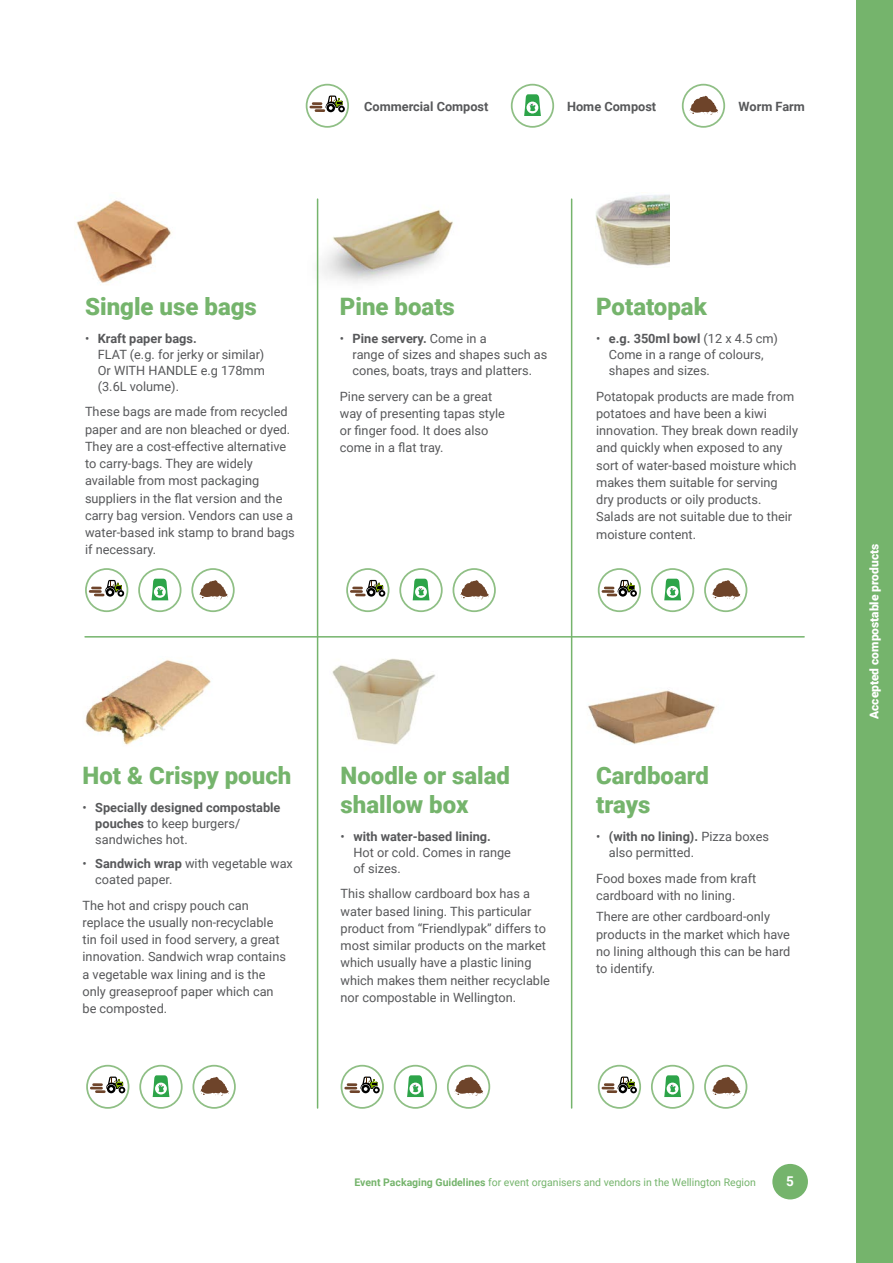
<style>
.page{position:relative;width:893px;height:1263px;background:#fff}
.page>*{position:absolute;margin:0;border:0;box-sizing:border-box;transform-origin:0 0}
.Names{font:900 24px/28.8px "Roboto";color:#75b46c}
.t1{font:700 13.5px "Roboto";color:#fff}
.Body{font:12.75px/17.2px "Roboto";color:#57585a}
.Body-2{font:700 12.75px/15.8px "Roboto";color:#57585a}
.t2{font:900 12px "Roboto";color:#fff}
.t3{font:10.5px "Roboto";color:#75b46c}
.s1{font-weight:700}
.s2{font-weight:400}
</style>
<div class="page">
<img style="left:588px;top:690px;width:128px;height:54px">
<img style="left:84px;top:636px;width:127px;height:109px">
<img style="left:316px;top:198px;width:137px;height:125px">
<img style="left:76px;top:200px;width:96px;height:85px">
<div style="left:856px;top:0;width:37px;height:1263px;background:#75b46c"></div>
<hr style="left:317px;top:199px;width:1px;height:909px;background:#75b46c">
<hr style="left:571px;top:199px;width:1px;height:909px;background:#75b46c">
<hr style="left:85px;top:636px;width:719px;height:2px;background:#75b46c">
<img style="left:595px;top:194px;width:75px;height:72px">
<img style="left:332px;top:658px;width:103px;height:87px">
<svg style="left:90px;top:580px;width:34px;height:17px"></svg>
<div style="left:85px;top:568px;width:43px;height:44px;border:2px solid #8fbf85;border-radius:50%"></div>
<svg style="left:351px;top:580px;width:34px;height:17px"></svg>
<div style="left:346px;top:568px;width:43px;height:44px;border:2px solid #8fbf85;border-radius:50%"></div>
<svg style="left:603px;top:580px;width:34px;height:17px"></svg>
<div style="left:598px;top:568px;width:43px;height:44px;border:2px solid #8fbf85;border-radius:50%"></div>
<svg style="left:152px;top:579px;width:16px;height:21px"></svg>
<div style="left:138px;top:568px;width:43px;height:44px;border:2px solid #8fbf85;border-radius:50%"></div>
<svg style="left:413px;top:579px;width:16px;height:21px"></svg>
<div style="left:399px;top:568px;width:44px;height:44px;border:2px solid #8fbf85;border-radius:50%"></div>
<svg style="left:664px;top:579px;width:17px;height:21px"></svg>
<div style="left:651px;top:568px;width:43px;height:44px;border:2px solid #8fbf85;border-radius:50%"></div>
<svg style="left:311px;top:96px;width:34px;height:16px"></svg>
<div style="left:306px;top:84px;width:43px;height:44px;border:2px solid #8fbf85;border-radius:50%"></div>
<svg style="left:524px;top:94px;width:17px;height:22px"></svg>
<div style="left:511px;top:84px;width:43px;height:44px;border:2px solid #8fbf85;border-radius:50%"></div>
<svg style="left:690px;top:96px;width:28px;height:19px"></svg>
<div style="left:682px;top:84px;width:43px;height:44px;border:2px solid #8fbf85;border-radius:50%"></div>
<svg style="left:91px;top:1076px;width:34px;height:17px"></svg>
<div style="left:86px;top:1065px;width:43px;height:44px;border:2px solid #8fbf85;border-radius:50%"></div>
<svg style="left:153px;top:1075px;width:16px;height:22px"></svg>
<div style="left:139px;top:1065px;width:44px;height:44px;border:2px solid #8fbf85;border-radius:50%"></div>
<svg style="left:200px;top:1077px;width:29px;height:19px"></svg>
<div style="left:193px;top:1065px;width:43px;height:44px;border:2px solid #8fbf85;border-radius:50%"></div>
<svg style="left:346px;top:1076px;width:34px;height:17px"></svg>
<div style="left:341px;top:1065px;width:43px;height:44px;border:2px solid #8fbf85;border-radius:50%"></div>
<svg style="left:407px;top:1075px;width:17px;height:22px"></svg>
<div style="left:394px;top:1065px;width:43px;height:44px;border:2px solid #8fbf85;border-radius:50%"></div>
<svg style="left:455px;top:1077px;width:28px;height:19px"></svg>
<div style="left:447px;top:1065px;width:43px;height:44px;border:2px solid #8fbf85;border-radius:50%"></div>
<svg style="left:603px;top:1076px;width:34px;height:17px"></svg>
<div style="left:598px;top:1065px;width:43px;height:44px;border:2px solid #8fbf85;border-radius:50%"></div>
<svg style="left:664px;top:1075px;width:17px;height:22px"></svg>
<div style="left:651px;top:1065px;width:43px;height:44px;border:2px solid #8fbf85;border-radius:50%"></div>
<svg style="left:712px;top:1077px;width:29px;height:19px"></svg>
<div style="left:704px;top:1065px;width:43px;height:44px;border:2px solid #8fbf85;border-radius:50%"></div>
<svg style="left:199px;top:580px;width:29px;height:20px"></svg>
<div style="left:191px;top:568px;width:44px;height:44px;border:2px solid #8fbf85;border-radius:50%"></div>
<svg style="left:460px;top:580px;width:29px;height:20px"></svg>
<div style="left:453px;top:568px;width:43px;height:44px;border:2px solid #8fbf85;border-radius:50%"></div>
<svg style="left:712px;top:580px;width:29px;height:20px"></svg>
<div style="left:704px;top:568px;width:43px;height:44px;border:2px solid #8fbf85;border-radius:50%"></div>
<div style="left:772px;top:1164px;width:36px;height:35px;background:#75b46c;border-radius:50%"></div>
<p class="Body-2" style="left:364px;top:98px;width:126px">Commercial Compost</p>
<p class="Body-2" style="left:567px;top:98px;width:91px">Home Compost</p>
<p class="Body-2" style="left:739px;top:98px;width:68px">Worm Farm</p>
<p class="Names" style="left:85px;top:291px;width:173px">Single use bags</p>
<p class="Body" style="left:98px;top:330px;width:169px;line-height:15.8px;text-indent:-13px">• <span class="s1">Kraft paper bags.<br></span>FLAT (e.g. for jerky or similar)<br>Or WITH HANDLE e.g 178mm (3.6L volume).</p>
<p class="Body" style="left:85px;top:403px;width:211px">These bags are made from recycled paper and are non bleached or dyed.<br>They are a cost-effective alternative to carry-bags. They are widely available from most packaging suppliers in the flat version and the carry bag version. Vendors can use a water-based ink stamp to brand bags if necessary.</p>
<p class="Names" style="left:340px;top:291px;width:117px">Pine boats</p>
<p class="Body" style="left:353px;top:330px;width:196px;line-height:15.8px;text-indent:-13px">• <span class="s1">Pine servery.</span> Come in a<br>range of sizes and shapes such as cones, boats, trays and platters.</p>
<p class="Body" style="left:340px;top:387px;width:167px">Pine servery can be a great way of presenting tapas style or finger food. It does also come in a flat tray.</p>
<p class="Names" style="left:596px;top:291px;width:112px">Potatopak</p>
<p class="Body" style="left:609px;top:330px;width:171px;line-height:15.8px;text-indent:-13px">• <span class="s1">e.g. 350ml bowl</span> (12 x 4.5 cm)<br>Come in a range of colours, shapes and sizes.</p>
<p class="Body" style="left:596px;top:387px;width:203px">Potatopak products are made from potatoes and have been a kiwi innovation. They break down readily and quickly when exposed to any sort of water-based moisture which makes them suitable for serving dry products or oily products.<br>Salads are not suitable due to their moisture content.</p>
<p class="Names" style="left:83px;top:760px;width:210px">Hot &amp; Crispy pouch</p>
<p class="Body-2" style="left:95px;top:799px;width:187px;text-indent:-13px"><span class="s2">•</span> Specially designed compostable pouches <span class="s2">to keep burgers/ sandwiches hot.</span></p>
<p class="Body" style="left:95px;top:855px;width:199px;line-height:15.8px;text-indent:-13px">• <span class="s1">Sandwich wrap</span> with vegetable wax coated paper.</p>
<p class="Body" style="left:83px;top:896px;width:205px">The hot and crispy pouch can replace the usually non-recyclable tin foil used in food servery, a great innovation. Sandwich wrap contains a vegetable wax lining and is the only greaseproof paper which can be composted.</p>
<p class="Names" style="left:341px;top:760px;width:171px">Noodle or salad shallow box</p>
<p class="Body" style="left:353px;top:828px;width:159px;line-height:15.8px;text-indent:-13px">• <span class="s1">with water-based lining.<br></span>Hot or cold. Comes in range of sizes.</p>
<p class="Body" style="left:341px;top:885px;width:211px">This shallow cardboard box has a water based lining. This particular product from “Friendlypak” differs to most similar products on the market which usually have a plastic lining which makes them neither recyclable nor compostable in Wellington.</p>
<p class="Names" style="left:596px;top:760px;width:114px">Cardboard trays</p>
<p class="Body" style="left:609px;top:828px;width:162px;line-height:15.8px;text-indent:-13px">• <span class="s1">(with no lining).</span> Pizza boxes also permitted.</p>
<p class="Body" style="left:596px;top:869px;width:162px">Food boxes made from kraft cardboard with no lining.</p>
<p class="Body" style="left:596px;top:908px;width:196px">There are other cardboard-only products in the market which have no lining although this can be hard to identify.</p>
<p class="t3" style="left:354px;top:1175px;width:403px"><span class="s1">Event Packaging Guidelines</span> for event organisers and vendors in the Wellington Region</p>
<p class="t1" style="left:786px;top:1172px;width:9px">5</p>
<p class="t2" style="left:866px;top:719px;width:177px;rotate:-90deg">Accepted compostable products</p>
</div>
